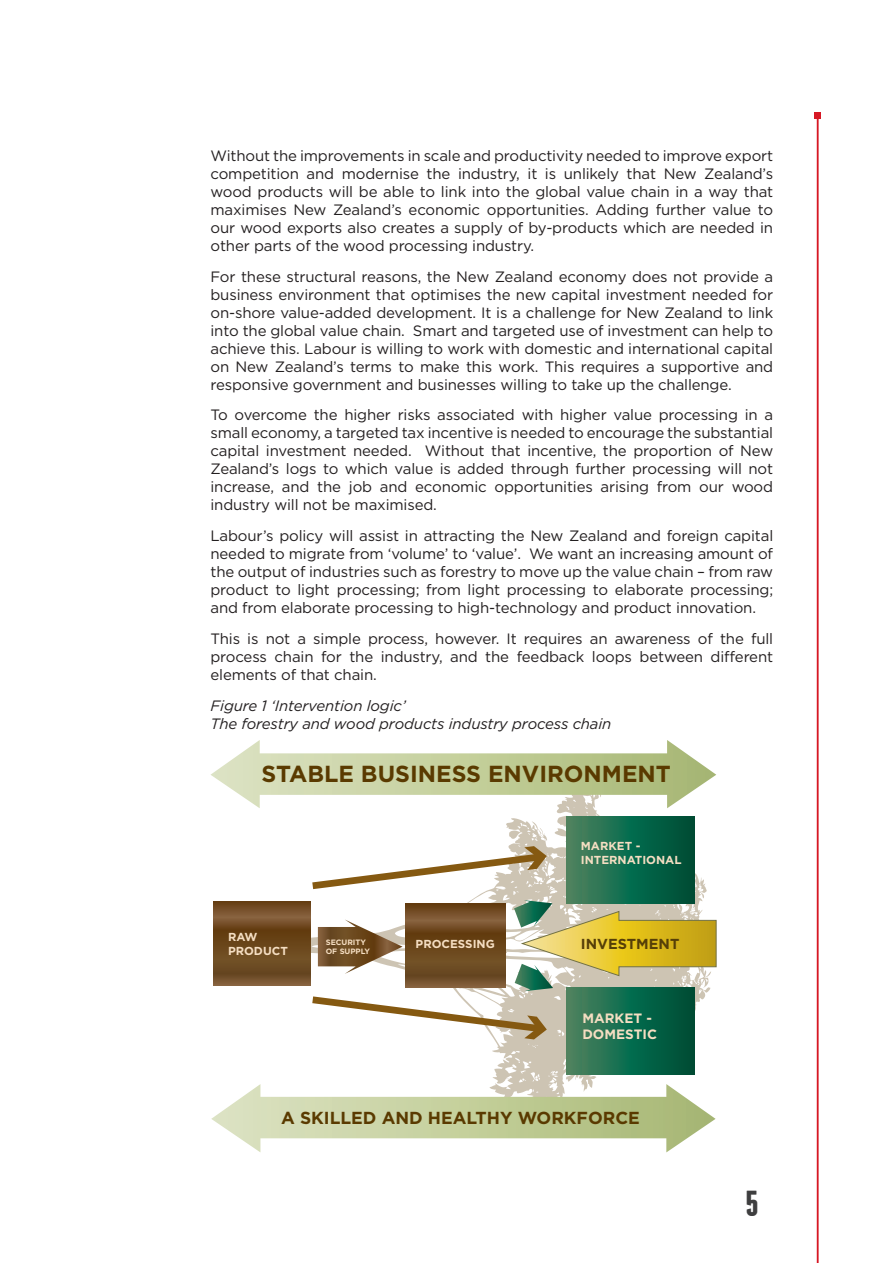
<style>
.page{position:relative;width:893px;height:1263px;background:#fff}
.page>*{position:absolute;margin:0;border:0;box-sizing:border-box;transform-origin:0 0}
.t1{font:700 36px "Franchise";color:#3e3e3f}
.t2{font:700 23.25px "Gotham";color:#5a3a00}
.t3{font:700 17.4px "Gotham";color:#5a3a00}
.Main_text{font:15px/18px "Gotham";letter-spacing:-.01em;color:#231f20;text-align:justify}
.Main_text-2{font:italic 15px/18px "Gotham";letter-spacing:-.01em;color:#231f20}
.t4{font:700 14.55px "Gotham";color:#563f08}
.t5{font:700 13.5px/16.2px "Gotham";color:#f5dec2}
.t6{font:700 11.55px/14px "Gotham";color:#f5dec2}
.t7{font:700 7.8px "Gotham";color:#f5dec2}
</style>
<div class="page">
<hr style="left:817px;top:116px;width:1px;height:1147px;background:#d71824">
<svg style="left:815px;top:113px;width:6px;height:6px"></svg>
<svg style="left:471px;top:808px;width:236px;height:276px"></svg>
<svg style="left:213px;top:901px;width:92px;height:85px;background:#704b23"></svg>
<svg style="left:566px;top:817px;width:128px;height:83px;background:#176a4b"></svg>
<svg style="left:566px;top:1039px;width:128px;height:35px;background:#17694b"></svg>
<svg style="left:312px;top:846px;width:235px;height:47px"></svg>
<svg style="left:305px;top:900px;width:412px;height:139px"></svg>
<svg style="left:211px;top:1084px;width:505px;height:68px"></svg>
<svg style="left:210px;top:740px;width:506px;height:68px"></svg>
<p class="Main_text" style="left:210px;top:146px;width:564px">Without the improvements in scale and productivity needed to improve export competition and modernise the industry, it is unlikely that New Zealand’s wood products will be able to link into the global value chain in a way that maximises New Zealand’s economic opportunities. Adding further value to our wood exports also creates a supply of by-products which are needed in other parts of the wood processing industry.</p>
<p class="Main_text" style="left:210px;top:267px;width:564px">For these structural reasons, the New Zealand economy does not provide a business environment that optimises the new capital investment needed for on-shore value-added development. It is a challenge for New Zealand to link into the global value chain. Smart and targeted use of investment can help to achieve this. Labour is willing to work with domestic and international capital on New Zealand’s terms to make this work. This requires a supportive and responsive government and businesses willing to take up the challenge.</p>
<p class="Main_text" style="left:210px;top:406px;width:564px">To overcome the higher risks associated with higher value processing in a small economy, a targeted tax incentive is needed to encourage the substantial capital investment needed. Without that incentive, the proportion of New Zealand’s logs to which value is added through further processing will not increase, and the job and economic opportunities arising from our wood industry will not be maximised.</p>
<p class="Main_text" style="left:210px;top:526px;width:564px">Labour’s policy will assist in attracting the New Zealand and foreign capital needed to migrate from ‘volume’ to ‘value’. We want an increasing amount of the output of industries such as forestry to move up the value chain – from raw product to light processing; from light processing to elaborate processing; and from elaborate processing to high-technology and product innovation.</p>
<p class="Main_text" style="left:210px;top:629px;width:564px">This is not a simple process, however. It requires an awareness of the full process chain for the industry, and the feedback loops between different elements of that chain.</p>
<p class="Main_text-2" style="left:210px;top:696px;width:402px">Figure 1 ‘Intervention logic’<br>The forestry and wood products industry process chain</p>
<p class="t2" style="left:262px;top:758px;width:411px">STABLE BUSINESS ENVIRONMENT</p>
<p class="t6" style="left:228px;top:930px;width:61px">RAW<br>PRODUCT</p>
<p class="t7" style="left:326px;top:937px;width:42px">SECURITY</p>
<p class="t6" style="left:416px;top:937px;width:81px">PROCESSING</p>
<p class="t7" style="left:326px;top:946px;width:46px">OF SUPPLY</p>
<p class="t6" style="left:581px;top:838px;width:102px">MARKET -<br>INTERNATIONAL</p>
<p class="t4" style="left:581px;top:934px;width:100px">INVESTMENT</p>
<p class="t5" style="left:582px;top:1010px;width:76px">MARKET -<br>DOMESTIC</p>
<p class="t3" style="left:281px;top:1106px;width:360px">A SKILLED AND HEALTHY WORKFORCE</p>
<h1 class="t1" style="left:746px;top:1186px;width:15px">5</h1>
</div>
